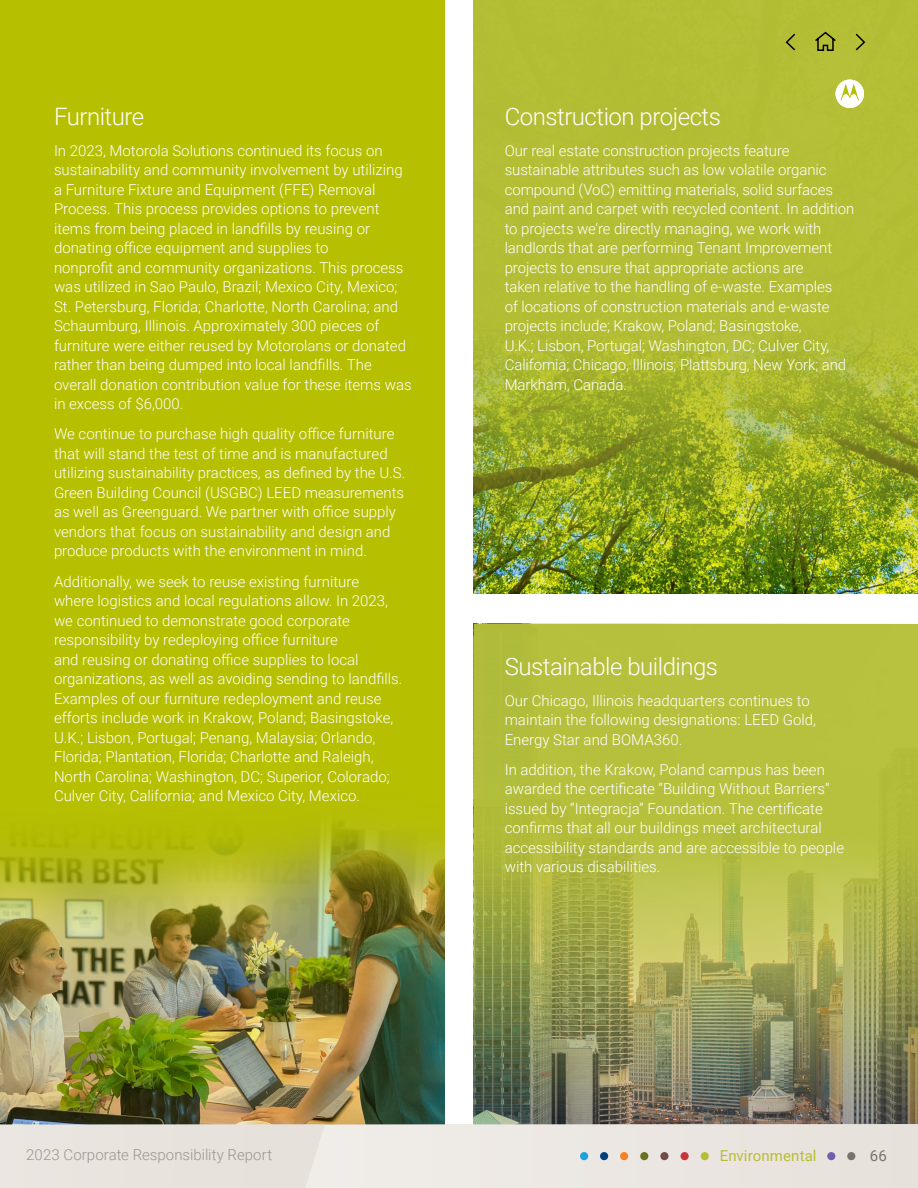
<style>
.page{position:relative;width:918px;height:1188px;background:#fff}
.page>*{position:absolute;margin:0;border:0;box-sizing:border-box;transform-origin:0 0}
.t1{font:300 24px "Roboto";letter-spacing:-.02em;color:#fff}
.t2{font:300 15px/19.5px "Roboto";color:#fff}
.t3{font:300 15px "Roboto";letter-spacing:.005em;color:#9b9590}
.t4{font:15px "Roboto";letter-spacing:.005em;color:#b5bf35}
.t5{font:15px "Roboto";color:#78736e}
</style>
<div class="page">
<img style="left:474px;top:0;width:444px;height:594px">
<div style="left:0;top:0;width:444px;height:1125px;background:#b6bf00"></div>
<img style="left:1px;top:823px;width:443px;height:302px">
<svg style="left:836px;top:80px;width:28px;height:28px"></svg>
<img style="left:474px;top:624px;width:444px;height:501px">
<svg style="left:785px;top:32px;width:12px;height:20px"></svg>
<svg style="left:854px;top:32px;width:12px;height:20px"></svg>
<svg style="left:813px;top:31px;width:24px;height:21px"></svg>
<div style="left:1px;top:1125px;width:917px;height:63px;background:#e7e1db"></div>
<div style="left:827px;top:1152px;width:8px;height:8px;background:#7161aa;border-radius:50%"></div>
<div style="left:847px;top:1152px;width:8px;height:8px;background:#78736e;border-radius:50%"></div>
<div style="left:640px;top:1152px;width:8px;height:8px;background:#6b711e;border-radius:50%"></div>
<div style="left:660px;top:1152px;width:9px;height:8px;background:#734c45;border-radius:50%"></div>
<div style="left:681px;top:1152px;width:8px;height:8px;background:#cb333b;border-radius:50%"></div>
<div style="left:701px;top:1152px;width:8px;height:8px;background:#b5bf35;border-radius:50%"></div>
<div style="left:580px;top:1152px;width:8px;height:8px;background:#19a3dd;border-radius:50%"></div>
<div style="left:600px;top:1152px;width:8px;height:8px;background:#004080;border-radius:50%"></div>
<div style="left:620px;top:1152px;width:8px;height:8px;background:#f58220;border-radius:50%"></div>
<h1 class="t1" style="left:54px;top:100px;width:92px">Furniture</h1>
<p class="t2" style="left:54px;top:140px;width:359px">In 2023, Motorola Solutions continued its focus on sustainability and community involvement by utilizing a Furniture Fixture and Equipment (FFE) Removal Process. This process provides options to prevent items from being placed in landfills by reusing or donating office equipment and supplies to<br>nonprofit and community organizations. This process was utilized in Sao Paulo, Brazil; Mexico City, Mexico; St. Petersburg, Florida; Charlotte, North Carolina; and Schaumburg, Illinois. Approximately 300 pieces of furniture were either reused by Motorolans or donated rather than being dumped into local landfills. The overall donation contribution value for these items was in excess of $6,000.</p>
<p class="t2" style="left:54px;top:424px;width:353px">We continue to purchase high quality office furniture that will stand the test of time and is manufactured utilizing sustainability practices, as defined by the U.S.<br>Green Building Council (USGBC) LEED measurements as well as Greenguard. We partner with office supply vendors that focus on sustainability and design and produce products with the environment in mind.</p>
<p class="t2" style="left:54px;top:571px;width:350px">Additionally, we seek to reuse existing furniture where logistics and local regulations allow. In 2023, we continued to demonstrate good corporate responsibility by redeploying office furniture<br>and reusing or donating office supplies to local organizations, as well as avoiding sending to landfills.<br>Examples of our furniture redeployment and reuse efforts include work in Krakow, Poland; Basingstoke, U.K.; Lisbon, Portugal; Penang, Malaysia; Orlando, Florida; Plantation, Florida; Charlotte and Raleigh, North Carolina; Washington, DC; Superior, Colorado; Culver City, California; and Mexico City, Mexico.</p>
<h1 class="t1" style="left:505px;top:100px;width:218px">Construction projects</h1>
<p class="t2" style="left:505px;top:140px;width:351px">Our real estate construction projects feature sustainable attributes such as low volatile organic compound (VoC) emitting materials, solid surfaces and paint and carpet with recycled content. In addition to projects we’re directly managing, we work with landlords that are performing Tenant Improvement projects to ensure that appropriate actions are<br>taken relative to the handling of e-waste. Examples<br>of locations of construction materials and e-waste projects include; Krakow, Poland; Basingstoke,<br>U.K.; Lisbon, Portugal; Washington, DC; Culver City, California; Chicago, Illinois; Plattsburg, New York; and Markham, Canada.</p>
<h1 class="t1" style="left:505px;top:650px;width:215px">Sustainable buildings</h1>
<p class="t2" style="left:505px;top:690px;width:313px">Our Chicago, Illinois headquarters continues to maintain the following designations: LEED Gold,<br>Energy Star and BOMA360.</p>
<p class="t2" style="left:505px;top:759px;width:341px">In addition, the Krakow, Poland campus has been awarded the certificate “Building Without Barriers” issued by “Integracja” Foundation. The certificate confirms that all our buildings meet architectural accessibility standards and are accessible to people with various disabilities.</p>
<p class="t3" style="left:26px;top:1145px;width:247px">2023 Corporate Responsibility Report</p>
<p class="t4" style="left:720px;top:1145px;width:98px">Environmental</p>
<p class="t5" style="left:870px;top:1145px;width:19px">66</p>
</div>
